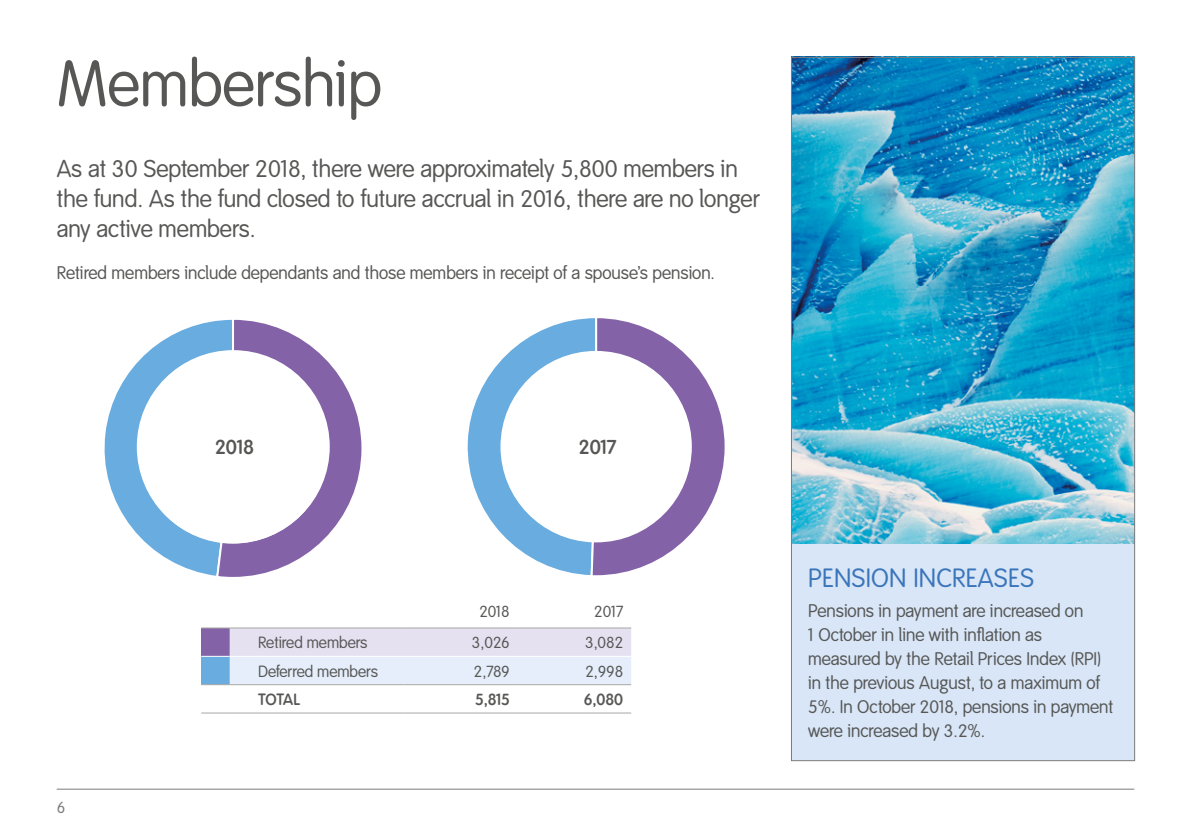
<style>
.page{position:relative;width:1191px;height:840px;background:#fff}
.page>*{position:absolute;margin:0;border:0;box-sizing:border-box;transform-origin:0 0}
.t1{font:64px "Smith&Nephew";color:#575756}
.t2{font:26px "Smith&Nephew";letter-spacing:.01em;color:#3b75ba}
.t3{font:24px/30px "Smith&Nephew";color:#575756}
.t4{font:600 20px "Smith&Nephew";letter-spacing:-.01em;color:#575756}
.t5{font:18px/24px "Smith&Nephew";color:#575756}
.t6{font:16px "Smith&Nephew";color:#575756}
.t7{font:600 16px "Smith&Nephew";letter-spacing:-.015em;color:#575756}
.t8{font:16px "Smith&Nephew";color:#7c7b7b}
</style>
<div class="page">
<hr style="left:57px;top:788px;width:1077px;height:1px;background:#7c7b7b">
<div style="left:791px;top:543px;width:343px;height:217px;background:#d8e6f7"></div>
<svg style="left:201px;top:627px;width:430px;height:86px"></svg>
<hr style="left:230px;top:712px;width:174px;height:1px;background:#a7a7a6">
<hr style="left:404px;top:712px;width:114px;height:1px;background:#a7a7a6">
<hr style="left:518px;top:712px;width:113px;height:1px;background:#a7a7a6">
<svg style="left:104px;top:319px;width:258px;height:258px"></svg>
<div style="left:137px;top:350px;width:193px;height:193px;background:#fff;border-radius:50%"></div>
<svg style="left:467px;top:318px;width:258px;height:258px"></svg>
<img style="left:793px;top:59px;width:340px;height:484px">
<h1 class="t1" style="left:57px;top:47px;width:326px">Membership</h1>
<h3 class="t3" style="left:57px;top:155px;width:704px">As at 30 September 2018, there were approximately 5,800 members in the fund. As the fund closed to future accrual in 2016, there are no longer any active members.</h3>
<p class="t5" style="left:57px;top:261px;width:660px">Retired members include dependants and those members in receipt of a spouse’s pension.</p>
<p class="t8" style="left:57px;top:797px;width:10px">6</p>
<p class="t4" style="left:215px;top:435px;width:41px">2018</p>
<p class="t4" style="left:579px;top:435px;width:39px">2017</p>
<p class="t6" style="left:479px;top:602px;width:32px">2018</p>
<p class="t6" style="left:594px;top:602px;width:30px">2017</p>
<p class="t6" style="left:258px;top:633px;width:111px">Retired members</p>
<p class="t6" style="left:472px;top:633px;width:39px">3,026</p>
<p class="t6" style="left:585px;top:633px;width:40px">3,082</p>
<p class="t6" style="left:258px;top:661px;width:122px">Deferred members</p>
<p class="t6" style="left:474px;top:661px;width:37px">2,789</p>
<p class="t6" style="left:585px;top:661px;width:39px">2,998</p>
<p class="t7" style="left:258px;top:689px;width:43px">TOTAL</p>
<p class="t7" style="left:475px;top:689px;width:36px">5,815</p>
<p class="t7" style="left:584px;top:689px;width:41px">6,080</p>
<h2 class="t2" style="left:808px;top:562px;width:227px">PENSION INCREASES</h2>
<p class="t5" style="left:808px;top:598px;width:307px">Pensions in payment are increased on<br>1 October in line with inflation as measured by the Retail Prices Index (RPI) in the previous August, to a maximum of 5%. In October 2018, pensions in payment were increased by 3.2%.</p>
</div>
